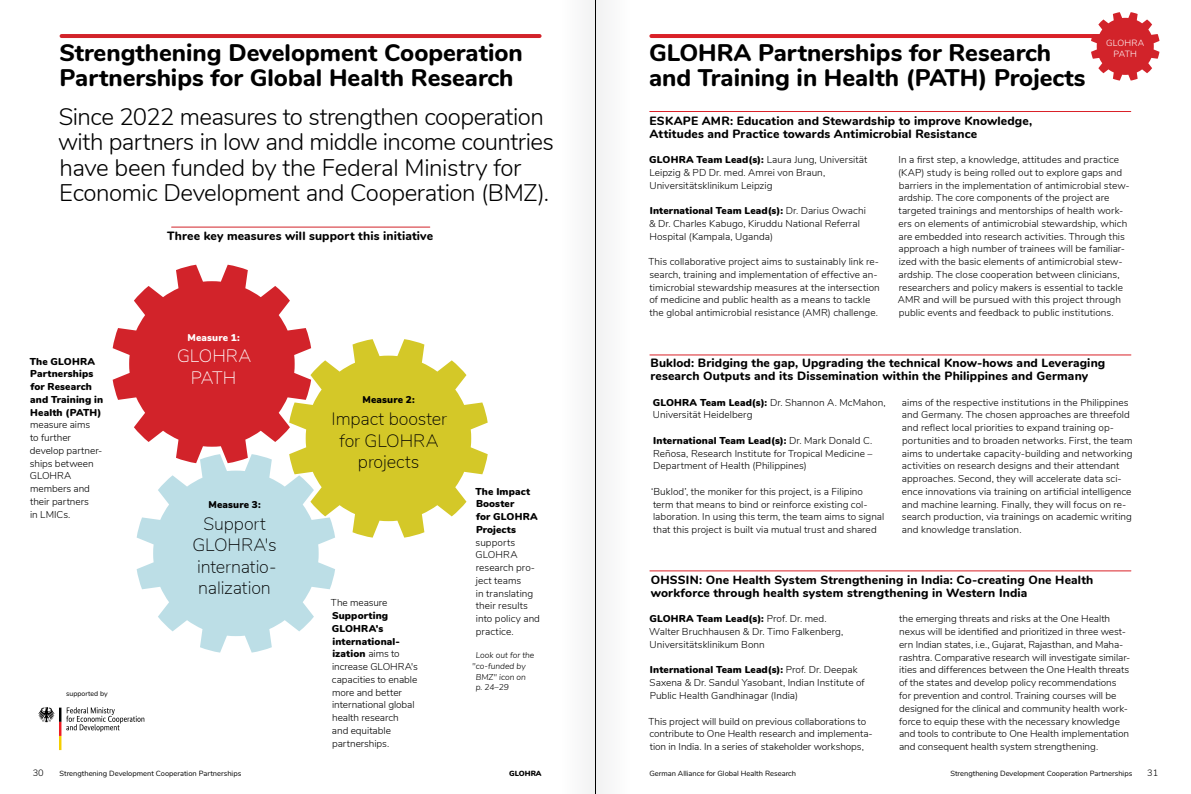
<style>
.page{position:relative;width:1191px;height:794px;background:#fff}
.page>*{position:absolute;margin:0;border:0;box-sizing:border-box;transform-origin:0 0}
.Subtext{font:300 24px/25.5px "Nunito";letter-spacing:-.02em;color:#000}
.A_Head_sub{font:800 24px/25.5px "Nunito";color:#000}
.personal_speech_smal{font:200 18px/21.6px "Nunito";letter-spacing:-.01em;color:#000;text-align:center}
.personal_speech_smal-2{font:200 18px "Nunito";color:#fff}
.Subline{font:800 12px/12.8px "Nunito";letter-spacing:.01em;color:#000}
.Body_Text{font:300 10px/12.8px "Nunito";color:#000}
.personal_speech_smal-3{font:900 10px "Nunito";letter-spacing:.015em;color:#000}
.personal_speech_smal-4{font:900 10px "Nunito";letter-spacing:.015em;color:#fff}
.t1{font:300 9.2px "Nunito";color:#000}
.personal_speech_smal-5{font:300 9px "Nunito";letter-spacing:.015em;color:#fff}
.Bildunterzeile{font:italic 300 8.5px "Nunito";color:#000}
.rubriktitel{font:7.5px "Nunito";color:#000}
.t2{font:900 7.5px "Nunito";color:#000}
.Body_small{font:7px "Nunito";color:#000}
.s1{font-weight:900}
</style>
<div class="page">
<svg style="left:113px;top:265px;width:197px;height:189px;fill:#d2232a"></svg>
<svg style="left:289px;top:339px;width:199px;height:198px;fill:#d4c828"></svg>
<hr style="left:650px;top:354px;width:481px;height:1px;background:#da2128">
<hr style="left:650px;top:111px;width:480px;height:1px;background:#da2128">
<svg style="left:137px;top:454px;width:198px;height:198px;fill:#bcdee6"></svg>
<hr style="left:651px;top:34px;width:481px;height:4px;background:#da2128">
<svg style="left:1091px;top:12px;width:68px;height:69px"></svg>
<hr style="left:172px;top:227px;width:258px;height:1px;background:#d2232a">
<svg style="left:38px;top:707px;width:106px;height:43px"></svg>
<hr style="left:62px;top:34px;width:477px;height:4px;background:#d2232a">
<hr style="left:650px;top:570px;width:481px;height:1px;background:#da2128">
<div style="left:595px;top:0;width:34px;height:794px;background:#f7f7f7"></div>
<div style="left:561px;top:0;width:34px;height:794px;background:#f8f8f8"></div>
<p class="A_Head_sub" style="left:60px;top:38px;width:465px">Strengthening Development Cooperation<br>Partnerships for Global Health Research</p>
<p class="Subtext" style="left:58px;top:102px;width:497px">Since 2022 measures to strengthen cooperation with partners in low and middle income countries have been funded by the Federal Ministry for Economic Development and Cooperation (BMZ).</p>
<p class="Body_Text" style="left:30px;top:354px;width:75px"><span class="s1">The GLOHRA<br>Partnerships for Research and Training in<br>Health (PATH) </span>measure aims<br>to further develop partner&shy;ships between<br>GLOHRA members and their partners<br>in LMICs.</p>
<p class="Body_small" style="left:66px;top:688px;width:43px">supported by</p>
<p class="Subline" style="left:167px;top:228px;width:267px">Three key measures will support this initiative</p>
<p class="personal_speech_smal-4" style="left:187px;top:330px;width:54px">Measure 1:</p>
<p class="personal_speech_smal-2" style="left:177px;top:343px;width:76px">GLOHRA</p>
<p class="personal_speech_smal-2" style="left:191px;top:364px;width:47px">PATH</p>
<p class="personal_speech_smal-3" style="left:208px;top:497px;width:54px">Measure 3:</p>
<p class="personal_speech_smal" style="left:192px;top:511px;width:86px">Support<br>GLOHRA's internatio&shy;nalization</p>
<p class="personal_speech_smal-3" style="left:362px;top:392px;width:54px">Measure 2:</p>
<p class="personal_speech_smal" style="left:331px;top:407px;width:117px">Impact booster</p>
<p class="personal_speech_smal" style="left:339px;top:428px;width:101px">for GLOHRA projects</p>
<p class="Body_Text" style="left:331px;top:596px;width:89px">The measure<br><span class="s1">Supporting<br>GLOHRA's international&shy;ization</span> aims to increase GLOHRA's capacities to enable more and better international global health research<br>and equitable partnerships.</p>
<p class="Body_Text" style="left:475px;top:484px;width:66px"><span class="s1">The Impact<br>Booster<br>for GLOHRA<br>Projects </span>supports<br>GLOHRA research pro&shy;ject teams<br>in translating their results into policy and practice.</p>
<p class="Bildunterzeile" style="left:476px;top:649px;width:60px">Look out for the</p>
<p class="Bildunterzeile" style="left:472px;top:660px;width:55px">"co-funded by</p>
<p class="Bildunterzeile" style="left:476px;top:670px;width:52px">BMZ" icon on</p>
<p class="Bildunterzeile" style="left:476px;top:681px;width:35px">p. 24–29</p>
<p class="A_Head_sub" style="left:649px;top:38px;width:438px">GLOHRA Partnerships for Research and Training in Health (PATH) Projects</p>
<p class="Subline" style="left:649px;top:113px;width:384px">ESKAPE AMR: Education and Stewardship to improve Knowledge,</p>
<p class="Subline" style="left:649px;top:126px;width:329px">Attitudes and Practice towards Antimicrobial Resistance</p>
<p class="personal_speech_smal-5" style="left:1106px;top:36px;width:40px">GLOHRA</p>
<p class="personal_speech_smal-5" style="left:1113px;top:47px;width:25px">PATH</p>
<p class="Body_Text" style="left:649px;top:153px;width:220px"><span class="s1">GLOHRA Team Lead(s):</span> Laura Jung, Universität<br>Leipzig &amp; PD Dr. med. Amrei von Braun,<br>Universitätsklinikum Leipzig</p>
<p class="Body_Text" style="left:649px;top:204px;width:218px"><span class="s1">International Team Lead(s):</span> Dr. Darius Owachi &amp; Dr. Charles Kabugo, Kiruddu National Referral<br>Hospital (Kampala, Uganda)</p>
<p class="Body_Text" style="left:648px;top:255px;width:233px">This collaborative project aims to sustainably link re&shy;search, training and implementation of effective an&shy;timicrobial stewardship measures at the intersection of medicine and public health as a means to tackle the global antimicrobial resistance (AMR) challenge.</p>
<p class="Body_Text" style="left:897px;top:153px;width:234px">In a first step, a knowledge, attitudes and practice (KAP) study is being rolled out to explore gaps and barriers in the implementation of antimicrobial stew&shy;ardship. The core components of the project are targeted trainings and mentorships of health work&shy;ers on elements of antimicrobial stewardship, which are embedded into research activities. Through this approach a high number of trainees will be familiar&shy;ized with the basic elements of antimicrobial stew&shy;ardship. The close cooperation between clinicians, researchers and policy makers is essential to tackle AMR and will be pursued with this project through public events and feedback to public institutions.</p>
<p class="Subline" style="left:650px;top:356px;width:456px">Buklod: Bridging the gap, Upgrading the technical Know-hows and Leveraging research Outputs and its Dissemination within the Philippines and Germany</p>
<p class="Body_Text" style="left:653px;top:395px;width:234px"><span class="s1">GLOHRA Team Lead(s):</span> Dr. Shannon A. McMahon,<br>Universität Heidelberg</p>
<p class="Body_Text" style="left:653px;top:433px;width:221px;text-align:justify"><span class="s1">International Team Lead(s):</span> Dr. Mark Donald C.<br>Reñosa, Research Institute for Tropical Medicine – Department of Health (Philippines)</p>
<p class="Body_Text" style="left:651px;top:484px;width:235px">‘Buklod’, the moniker for this project, is a Filipino term that means to bind or reinforce existing col&shy;laboration. In using this term, the team aims to signal that this project is built via mutual trust and shared</p>
<p class="Body_Text" style="left:902px;top:395px;width:232px">aims of the respective institutions in the Philippines and Germany. The chosen approaches are threefold and reflect local priorities to expand training op&shy;portunities and to broaden networks. First, the team aims to undertake capacity-building and networking activities on research designs and their attendant approaches. Second, they will accelerate data sci&shy;ence innovations via training on artificial intelligence and machine learning. Finally, they will focus on re&shy;search production, via trainings on academic writing and knowledge translation.</p>
<p class="Subline" style="left:651px;top:573px;width:444px">OHSSIN: One Health System Strengthening in India: Co-creating One Health workforce through health system strengthening in Western India</p>
<p class="Body_Text" style="left:649px;top:612px;width:196px"><span class="s1">GLOHRA Team Lead(s):</span> Prof. Dr. med.<br>Walter Bruchhausen &amp; Dr. Timo Falkenberg,<br>Universitätsklinikum Bonn</p>
<p class="Body_Text" style="left:649px;top:663px;width:217px"><span class="s1">International Team Lead(s):</span> Prof. Dr. Deepak<br>Saxena &amp; Dr. Sandul Yasobant, Indian Institute of<br>Public Health Gandhinagar (India)</p>
<p class="Body_Text" style="left:648px;top:714px;width:226px">This project will build on previous collaborations to contribute to One Health research and implementa&shy;tion in India. In a series of stakeholder workshops,</p>
<p class="Body_Text" style="left:899px;top:612px;width:233px">the emerging threats and risks at the One Health nexus will be identified and prioritized in three west&shy;ern Indian states, i.e., Gujarat, Rajasthan, and Maha&shy;rashtra. Comparative research will investigate similar&shy;ities and differences between the One Health threats of the states and develop policy recommendations for prevention and control. Training courses will be designed for the clinical and community health work&shy;force to equip these with the necessary knowledge and tools to contribute to One Health implementation and consequent health system strengthening.</p>
<p class="t1" style="left:33px;top:765px;width:13px">30</p>
<p class="rubriktitel" style="left:60px;top:767px;width:183px">Strengthening Development Cooperation Partnerships</p>
<p class="t2" style="left:509px;top:767px;width:34px">GLOHRA</p>
<p class="rubriktitel" style="left:649px;top:767px;width:148px">German Alliance for Global Health Research</p>
<p class="rubriktitel" style="left:950px;top:767px;width:183px">Strengthening Development Cooperation Partnerships</p>
<p class="t1" style="left:1147px;top:765px;width:13px">31</p>
</div>
